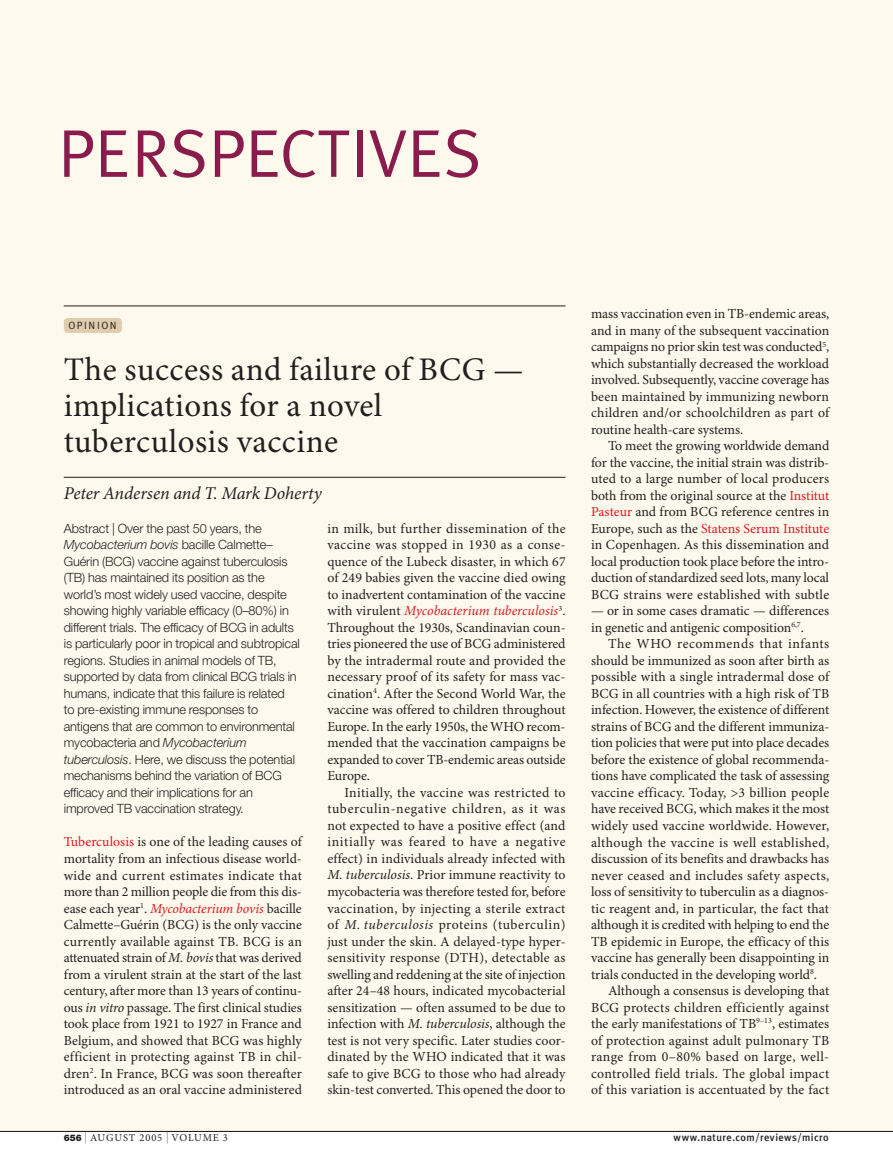
<style>
.page{position:relative;width:893px;height:1174px;background:#fff}
.page>*{position:absolute;margin:0;border:0;box-sizing:border-box;transform-origin:0 0}
.t1{font:67.5px "Meta Plus Normal";color:#891c4d}
.t2{font:33px/36px "Minion Pro";letter-spacing:.015em;color:#231f20}
.t3{font:italic 18px "Minion Pro";color:#231f20}
.t4{font:13.8px/16.5px "Minion Pro";color:#231f20;text-align:justify}
.t5{font:13.8px "Minion Pro";letter-spacing:.02em;color:#231f20}
.t6{font:13.8px "Minion Pro";letter-spacing:.025em;color:#231f20}
.t7{font:13.8px "Minion Pro";letter-spacing:-.02em;color:#231f20}
.t8{font:13.8px "Minion Pro";letter-spacing:.04em;color:#231f20}
.t9{font:300 12.75px/16.5px "Helvetica Neue";letter-spacing:-.01em;color:#231f20}
.t10{font:500 10.5px "Meta Plus";letter-spacing:.04em;color:#231f20}
.t11{font:10.5px "Minion Pro";letter-spacing:.08em;color:#231f20}
.t12{font:10.5px "Meta Plus Normal";letter-spacing:.14em;color:#231f20}
.s1{font-style:italic}
.s2{color:#dc1820}
.s3{font-style:italic;color:#dc1820}
.s4{font-family:"Helvetica Neue";font-weight:900;font-size:9px}
.s5{font-family:"Helvetica Neue";font-weight:100;font-size:12px}
</style>
<div class="page">
<div style="left:0;top:0;width:893px;height:1131px;background:#fef9ed"></div>
<hr style="left:0;top:1131px;width:893px;height:1px;background:#231f20">
<hr style="left:64px;top:306px;width:502px;height:1px;background:#231f20">
<hr style="left:64px;top:477px;width:502px;height:1px;background:#231f20">
<div style="left:64px;top:318px;width:58px;height:15px;background:#deccad;border-radius:4px"></div>
<h1 class="t1" style="left:58px;top:128px;width:425px">PERSPECTIVES</h1>
<p class="t12" style="left:68px;top:322px;width:50px">OPINION</p>
<h2 class="t2" style="left:64px;top:354px;width:461px">The success and failure of BCG — implications for a novel tuberculosis vaccine</h2>
<h3 class="t3" style="left:64px;top:486px;width:259px">Peter Andersen and T. Mark Doherty</h3>
<p class="t9" style="left:64px;top:521px;width:238px">Abstract | Over the past 50 years, the <span class="s1">Mycobacterium bovis</span> bacille Calmette– Guérin (BCG) vaccine against tuberculosis (TB) has maintained its position as the world’s most widely used vaccine, despite showing highly variable efficacy (0–80%) in different trials. The efficacy of BCG in adults is particularly poor in tropical and subtropical regions. Studies in animal models of TB, supported by data from clinical BCG trials in humans, indicate that this failure is related<br>to pre-existing immune responses to antigens that are common to environmental mycobacteria and <span class="s1">Mycobacterium tuberculosis</span>. Here, we discuss the potential mechanisms behind the variation of BCG efficacy and their implications for an improved TB vaccination strategy.</p>
<p class="t4" style="left:64px;top:835px;width:240px"><span class="s2">Tuberculosis</span> is one of the leading causes of mortality from an infectious disease world&shy;wide and current estimates indicate that more than 2 million people die from this dis&shy;ease each year<sup>1</sup>. <span class="s3">Mycobacterium bovis</span> bacille Calmette–Guérin (BCG) is the only vaccine currently available against TB. BCG is an attenuated strain of <span class="s1">M. bovis</span> that was derived from a virulent strain at the start of the last century, after more than 13 years of continu&shy;ous <span class="s1">in vitro</span> passage. The first clinical studies took place from 1921 to 1927 in France and Belgium, and showed that BCG was highly efficient in protecting against TB in chil&shy;dren<sup>2</sup>. In France, BCG was soon thereafter introduced as an oral vaccine administered</p>
<p class="t4" style="left:327px;top:521px;width:240px">in milk, but further dissemination of the vaccine was stopped in 1930 as a conse&shy;quence of the Lubeck disaster, in which 67 of 249 babies given the vaccine died owing to inadvertent contamination of the vaccine with virulent <span class="s3">Mycobacterium tuberculosis</span><sup>3</sup>.<br>Throughout the 1930s, Scandinavian coun&shy;tries pioneered the use of BCG administered by the intradermal route and provided the necessary proof of its safety for mass vac&shy;cination<sup>4</sup>. After the Second World War, the vaccine was offered to children throughout Europe. In the early 1950s, the WHO recom&shy;mended that the vaccination campaigns be expanded to cover TB-endemic areas outside Europe.</p>
<p class="t4" style="left:327px;top:785px;width:240px;text-indent:17px">Initially, the vaccine was restricted to tuberculin-negative children, as it was not expected to have a positive effect (and initially was feared to have a negative effect) in individuals already infected with <span class="s1">M. tuberculosis</span>. Prior immune reactivity to mycobacteria was therefore tested for, before vaccination, by injecting a sterile extract of <span class="s1">M. tuberculosis</span> proteins (tuberculin) just under the skin. A delayed-type hyper&shy;sensitivity response (DTH), detectable as swelling and reddening at the site of injection after 24–48 hours, indicated mycobacterial sensitization — often assumed to be due to infection with <span class="s1">M. tuberculosis</span>, although the test is not very specific. Later studies coor&shy;dinated by the WHO indicated that it was safe to give BCG to those who had already skin-test converted. This opened the door to</p>
<p class="t4" style="left:591px;top:307px;width:240px">mass vaccination even in TB-endemic areas, and in many of the subsequent vaccination campaigns no prior skin test was conducted<sup>5</sup>, which substantially decreased the workload involved. Subsequently, vaccine coverage has been maintained by immunizing newborn children and/or schoolchildren as part of routine health-care systems.</p>
<p class="t4" style="left:591px;top:439px;width:240px;text-indent:17px">To meet the growing worldwide demand for the vaccine, the initial strain was distrib&shy;uted to a large number of local producers both from the original source at the <span class="s2">Institut Pasteur</span> and from BCG reference centres in Europe, such as the <span class="s2">Statens Serum Institute </span>in Copenhagen. As this dissemination and local production took place before the intro&shy;duction of standardized seed lots, many local BCG strains were established with subtle</p>
<p class="t4" style="left:591px;top:604px;width:240px">— or in some cases dramatic — differences in genetic and antigenic composition<sup>6,7</sup>.</p>
<p class="t8" style="left:608px;top:638px;width:223px">The WHO recommends that infants</p>
<p class="t4" style="left:591px;top:653px;width:240px">should be immunized as soon after birth as</p>
<p class="t4" style="left:591px;top:670px;width:240px">possible with a single intradermal dose of</p>
<p class="t4" style="left:591px;top:686px;width:240px">BCG in all countries with a high risk of TB</p>
<p class="t4" style="left:591px;top:703px;width:240px">infection. However, the existence of different</p>
<p class="t4" style="left:591px;top:719px;width:240px">strains of BCG and the different immuniza-</p>
<p class="t4" style="left:591px;top:736px;width:240px">tion policies that were put into place decades</p>
<p class="t4" style="left:591px;top:752px;width:240px">before the existence of global recommenda-</p>
<p class="t4" style="left:591px;top:769px;width:240px">tions have complicated the task of assessing</p>
<p class="t5" style="left:591px;top:787px;width:240px">vaccine efficacy. Today, &gt;3 billion people</p>
<p class="t4" style="left:591px;top:802px;width:240px">have received BCG, which makes it the most</p>
<p class="t4" style="left:591px;top:818px;width:240px">widely used vaccine worldwide. However,</p>
<p class="t6" style="left:591px;top:836px;width:240px">although the vaccine is well established,</p>
<p class="t4" style="left:591px;top:851px;width:240px">discussion of its benefits and drawbacks has</p>
<p class="t5" style="left:591px;top:869px;width:240px">never ceased and includes safety aspects,</p>
<p class="t4" style="left:591px;top:884px;width:240px">loss of sensitivity to tuberculin as a diagnos-</p>
<p class="t4" style="left:591px;top:901px;width:240px">tic reagent and, in particular, the fact that</p>
<p class="t7" style="left:591px;top:919px;width:240px">although it is credited with helping to end the</p>
<p class="t4" style="left:591px;top:934px;width:240px">TB epidemic in Europe, the efficacy of this</p>
<p class="t4" style="left:591px;top:950px;width:240px">vaccine has generally been disappointing in</p>
<p class="t4" style="left:591px;top:967px;width:228px">trials conducted in the developing world<sup>8</sup>.</p>
<p class="t4" style="left:608px;top:983px;width:223px">Although a consensus is developing that</p>
<p class="t5" style="left:591px;top:1001px;width:240px">BCG protects children efficiently against</p>
<p class="t4" style="left:591px;top:1016px;width:240px">the early manifestations of TB<sup>9–13</sup>, estimates</p>
<p class="t4" style="left:591px;top:1033px;width:240px">of protection against adult pulmonary TB</p>
<p class="t6" style="left:591px;top:1051px;width:240px">range from 0–80% based on large, well-</p>
<p class="t6" style="left:591px;top:1067px;width:240px">controlled field trials. The global impact</p>
<p class="t4" style="left:591px;top:1082px;width:240px">of this variation is accentuated by the fact</p>
<p class="t11" style="left:64px;top:1133px;width:166px"><span class="s4">656</span> <span class="s5">|</span> AUGUST 2005 <span class="s5">|</span> VOLUME 3</p>
<p class="t10" style="left:673px;top:1133px;width:157px">www.nature.com/reviews/micro</p>
</div>
